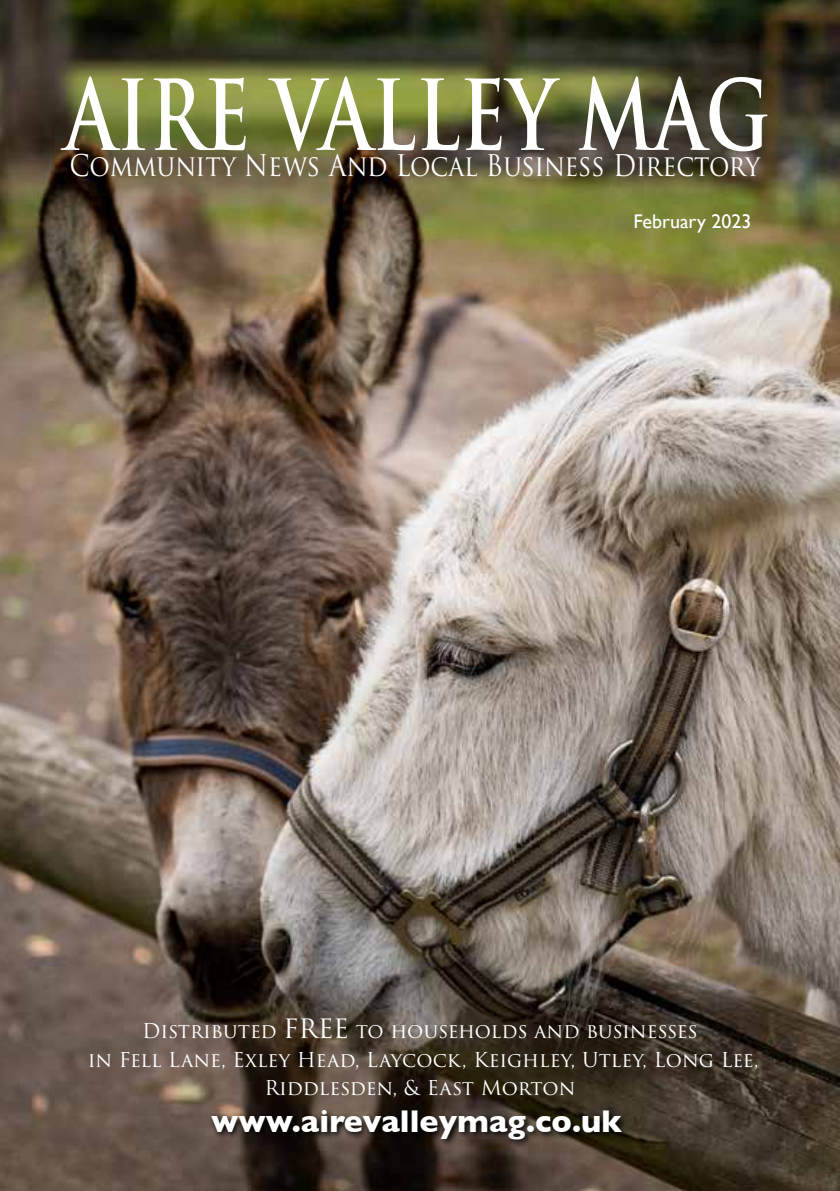
<style>
.page{position:relative;width:840px;height:1191px;background:#fff}
.page>*{position:absolute;margin:0;border:0;box-sizing:border-box;transform-origin:0 0}
.t1{font:700 94.8px "Trajan Pro";color:#fff;scale:.77 1}
.t2{font:700 32px "Gill Sans";color:#fff}
.t3{font:29px "Trajan Pro";color:#fff;scale:.87 1}
.t4{font:20px/28px "Trajan Pro 3";color:#fff;text-align:center}
.t5{font:19.8px "Gill Sans";color:#fff}
.s1{font-size:26px}
</style>
<div class="page">
<img style="left:0;top:0;width:839px;height:1191px">
<svg style="left:208px;top:1107px;width:421px;height:40px;background:#30261f"></svg>
<h1 class="t1" style="left:65px;top:56px;width:916px">AIRE VALLEY MAG</h1>
<h3 class="t3" style="left:69px;top:147px;width:794px">Community News And Local Business Directory</h3>
<p class="t5" style="left:633px;top:210px;width:119px">February 2023</p>
<p class="t4" style="left:88px;top:1018px;width:672px">Distributed <span class="s1">FREE</span> to households and businesses<br>in Fell Lane, Exley Head, Laycock, Keighley, Utley, Long Lee,<br>Riddlesden, &amp; East Morton</p>
<h2 class="t2" style="left:211px;top:1096px;width:412px">www.airevalleymag.co.uk</h2>
</div>
